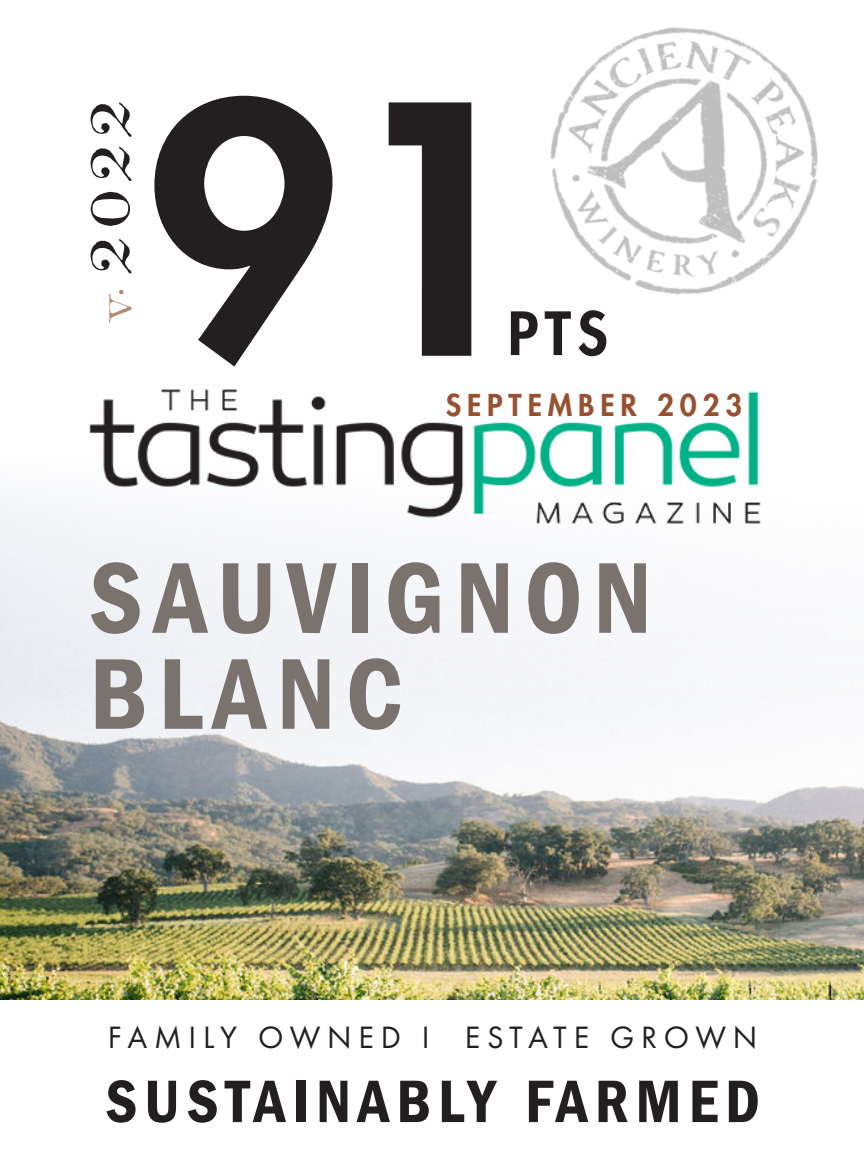
<style>
.page{position:relative;width:864px;height:1152px;background:#fff}
.page>*{position:absolute;margin:0;border:0;box-sizing:border-box;transform-origin:0 0}
.t1{font:800 336px "Futura Std";color:#231f20}
.t2{font:600 condensed 104.4px "Franklin Gothic";letter-spacing:.1em;color:#79726d}
.t3{font:72px "Copperplate Roman HPLHS";color:#231f20}
.t4{font:62px "Franklin Gothic LT Com Dm Cn";letter-spacing:.11em;color:#231f20}
.t5{font:800 58px "Futura Std";color:#231f20}
.t6{font:32px "Futura PT";letter-spacing:.21em;color:#231f20}
.t7{font:800 29.2px "Futura Std";letter-spacing:.2em;color:#975030}
</style>
<div class="page">
<img style="left:0;top:507px;width:864px;height:492px">
<svg style="left:109px;top:290px;width:23px;height:33px"></svg>
<img style="left:550px;top:27px;width:268px;height:268px">
<img style="left:87px;top:389px;width:675px;height:175px">
<p class="t3" style="left:70px;top:275px;width:174px;rotate:-90deg">2022</p>
<p class="t1" style="left:146px;top:19px;width:390px">91</p>
<p class="t5" style="left:508px;top:297px;width:101px">PTS</p>
<p class="t7" style="left:446px;top:387px;width:298px">SEPTEMBER 2023</p>
<p class="t2" style="left:89px;top:528px;width:564px">SAUVIGNON</p>
<p class="t2" style="left:89px;top:624px;width:315px">BLANC</p>
<p class="t6" style="left:108px;top:1018px;width:651px">FAMILY OWNED I ESTATE GROWN</p>
<p class="t4" style="left:106px;top:1066px;width:656px">SUSTAINABLY FARMED</p>
</div>
